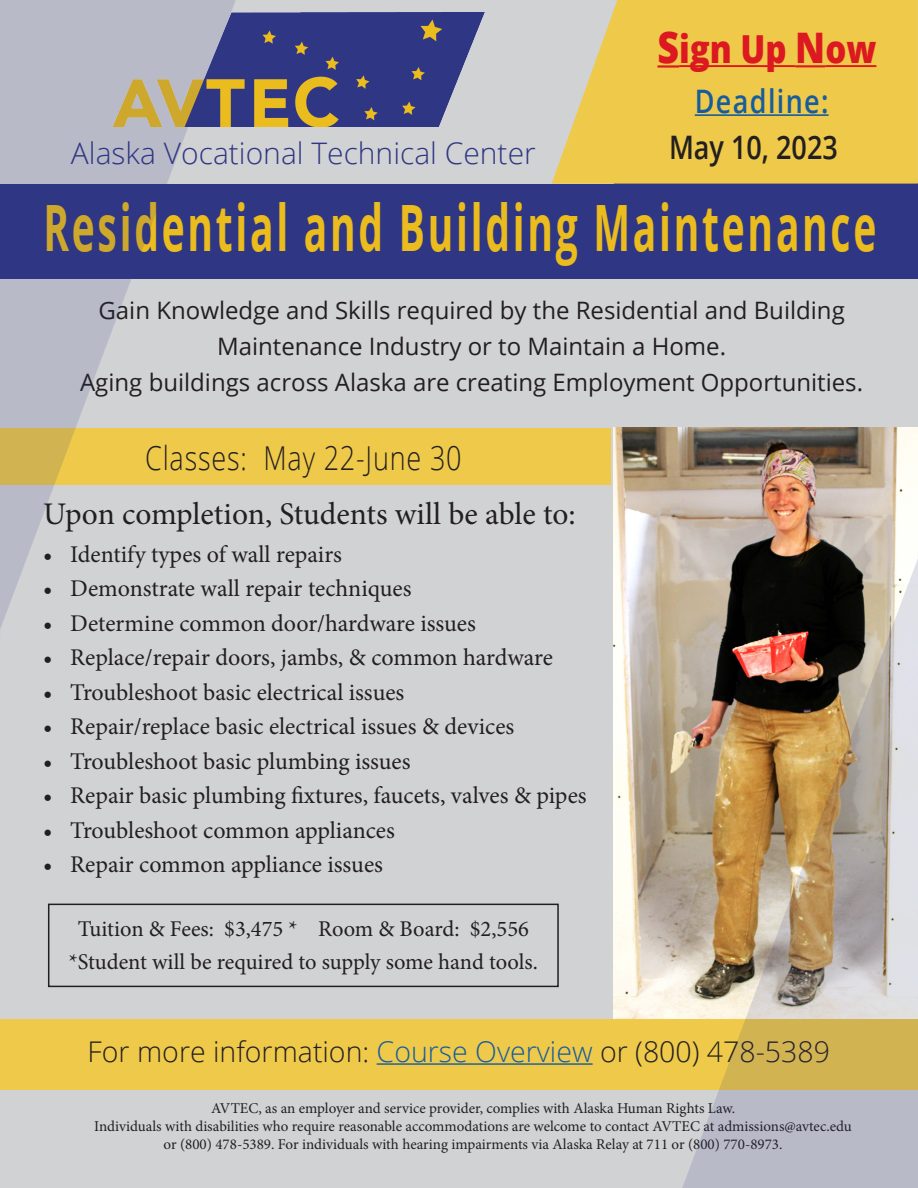
<style>
.page{position:relative;width:918px;height:1188px;background:#d1d2d4}
.page>*{position:absolute;margin:0;border:0;box-sizing:border-box;transform-origin:0 0}
.t1{font:700 63.9px "Open Sans";letter-spacing:.07em;color:#eabc1d;scale:.61 1}
.t2{font:800 38.55px "Open Sans";color:#dc1820;scale:.85 1}
.t3{font:300 33px "Open Sans";letter-spacing:.03em;color:#231f20;scale:.82 1}
.t4{font:600 32.4px "Open Sans";color:#231f20;scale:.83 1}
.t5{font:600 32.4px "Open Sans";letter-spacing:.05em;color:#175d9e;scale:.83 1}
.t6{font:31.5px "Minion Pro";color:#231f20}
.t7{font:300 29.7px "Open Sans";color:#2f3683}
.t8{font:300 28.5px "Open Sans";color:#231f20}
.t9{font:24px "Minion Pro";color:#231f20}
.t10{font:24px/36px "Open Sans";color:#231f20;text-align:center}
.t11{font:22.5px "Minion Pro";letter-spacing:-.005em;color:#231f20}
.t12{font:15px "Minion Pro";color:#231f20}
.s1{font-size:43.8px}
.s2{font-size:42.15px}
.s3{color:#175d9e}
</style>
<div class="page">
<img style="left:613px;top:428px;width:305px;height:591px">
<div style="left:1px;top:184px;width:917px;height:95px;background:#2f3683"></div>
<img style="left:236px;top:13px;width:249px;height:114px">
<svg style="left:552px;top:0;width:366px;height:184px;background:#eac956"></svg>
<hr style="left:657px;top:65px;width:22px;height:3px;background:#dc1820">
<hr style="left:679px;top:65px;width:116px;height:2px;background:#dc1820">
<hr style="left:795px;top:65px;width:30px;height:2px;background:#dc1820">
<hr style="left:825px;top:65px;width:51px;height:2px;background:#dc1820">
<hr style="left:695px;top:114px;width:134px;height:2px;background:#175d9e">
<div style="left:0;top:428px;width:610px;height:56px;background:#eec94a"></div>
<div style="left:48px;top:904px;width:511px;height:83px;border:2px solid #231f20"></div>
<div style="left:0;top:1019px;width:918px;height:70px;background:#eec94a"></div>
<hr style="left:377px;top:1063px;width:216px;height:2px;background:#175d9e">
<svg style="left:0;top:0;width:236px;height:629px"></svg>
<img style="left:682px;top:552px;width:236px;height:636px">
<p class="t7" style="left:71px;top:133px;width:466px">Alaska Vocational Technical Center</p>
<p class="t2" style="left:657px;top:20px;width:259px"><span class="s1">S</span>ign Up <span class="s2">N</span>ow</p>
<p class="t5" style="left:695px;top:79px;width:163px">Deadline:</p>
<p class="t4" style="left:669px;top:125px;width:205px">May 10, 2023</p>
<p class="t1" style="left:43px;top:183px;width:1367px">Residential and Building Maintenance</p>
<p class="t10" style="left:99px;top:291px;width:748px">Gain Knowledge and Skills required by the Residential and Building<br>Maintenance Industry or to Maintain a Home.</p>
<p class="t10" style="left:80px;top:363px;width:785px">Aging buildings across Alaska are creating Employment Opportunities.</p>
<p class="t3" style="left:145px;top:435px;width:388px">Classes: May 22-June 30</p>
<p class="t6" style="left:43px;top:493px;width:534px">Upon completion, Students will be able to:</p>
<p class="t9" style="left:43px;top:538px;width:300px">• Identify types of wall repairs</p>
<p class="t9" style="left:43px;top:572px;width:370px">• Demonstrate wall repair techniques</p>
<p class="t9" style="left:43px;top:607px;width:434px">• Determine common door/hardware issues</p>
<p class="t9" style="left:43px;top:641px;width:511px">• Replace/repair doors, jambs, &amp; common hardware</p>
<p class="t9" style="left:43px;top:676px;width:363px">• Troubleshoot basic electrical issues</p>
<p class="t9" style="left:43px;top:710px;width:473px">• Repair/replace basic electrical issues &amp; devices</p>
<p class="t9" style="left:43px;top:745px;width:369px">• Troubleshoot basic plumbing issues</p>
<p class="t9" style="left:43px;top:779px;width:545px">• Repair basic plumbing fixtures, faucets, valves &amp; pipes</p>
<p class="t9" style="left:43px;top:814px;width:353px">• Troubleshoot common appliances</p>
<p class="t9" style="left:43px;top:848px;width:341px">• Repair common appliance issues</p>
<p class="t11" style="left:78px;top:914px;width:453px">Tuition &amp; Fees: $3,475 * Room &amp; Board: $2,556</p>
<p class="t11" style="left:69px;top:947px;width:471px">*Student will be required to supply some hand tools.</p>
<p class="t8" style="left:88px;top:1032px;width:744px">For more information: <span class="s3">Course Overview</span> or (800) 478-5389</p>
<p class="t12" style="left:211px;top:1099px;width:526px">AVTEC, as an employer and service provider, complies with Alaska Human Rights Law.</p>
<p class="t12" style="left:94px;top:1117px;width:759px">Individuals with disabilities who require reasonable accommodations are welcome to contact AVTEC at admissions@avtec.edu</p>
<p class="t12" style="left:164px;top:1135px;width:621px">or (800) 478-5389. For individuals with hearing impairments via Alaska Relay at 711 or (800) 770-8973.</p>
</div>
